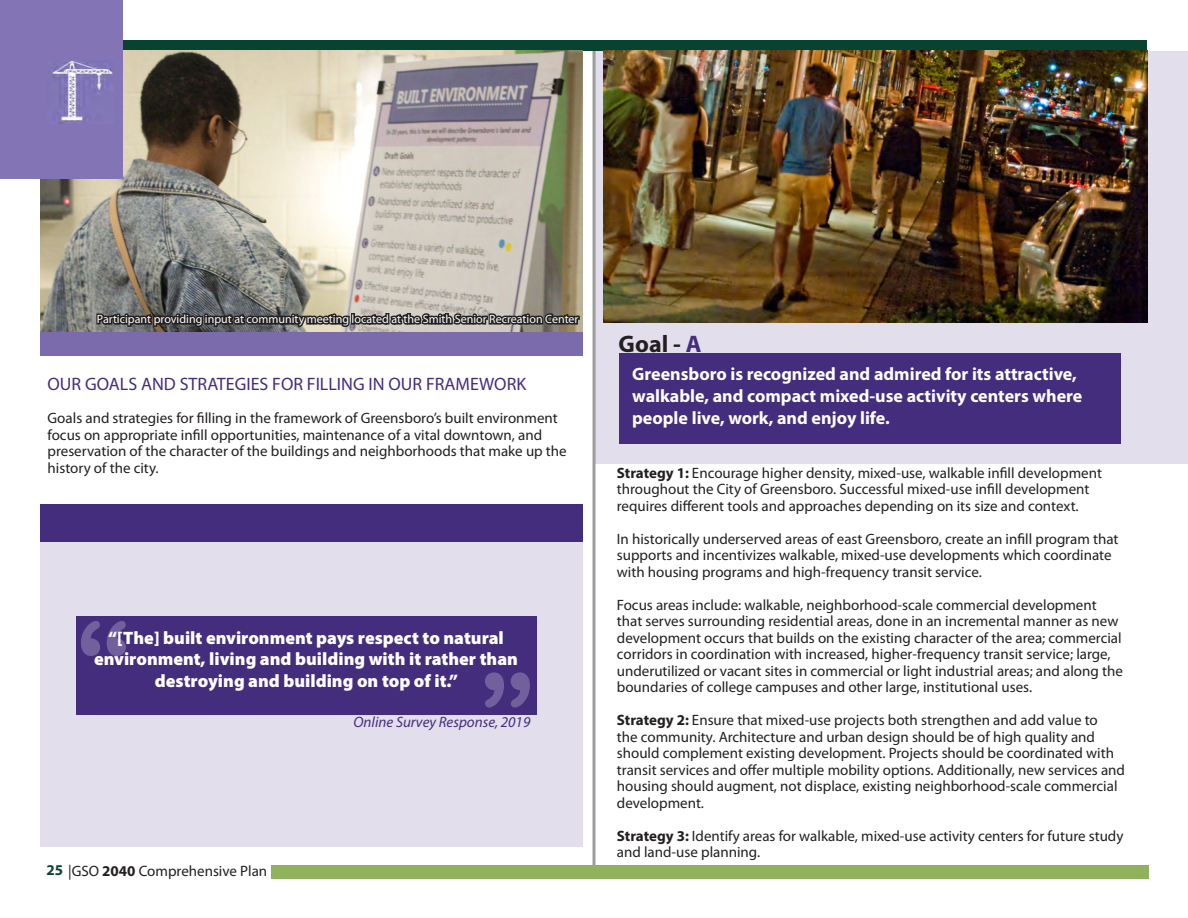
<style>
.page{position:relative;width:1188px;height:918px;background:#fff}
.page>*{position:absolute;margin:0;border:0;box-sizing:border-box;transform-origin:0 0}
.t1{font:120px "Arial Rounded MT Bold";color:#fff}
.t2{font:700 24px "Myriad Pro";color:#231f20}
.t3{font:700 18px/21.6px "Myriad Pro";color:#fff}
.t4{font:900 18px/21.6px "Myriad Pro";color:#fff;text-align:center}
.t5{font:18px "Myriad Pro";color:#442d7d}
.t6{font:15px/16.5px "Myriad Pro";color:#231f20}
.t7{font:italic 15px "Myriad Pro";color:#442d7d}
.t8{font:12px "Myriad Pro";color:#fff}
.s1{font-weight:700;color:#084331}
.s2{font-weight:700}
.s3{color:#442d7d}
</style>
<div class="page">
<div style="left:271px;top:865px;width:877px;height:14px;background:#91b25c"></div>
<div style="left:40px;top:40px;width:1108px;height:11px;background:#084331"></div>
<div style="left:596px;top:51px;width:592px;height:412px;background:#e2deec"></div>
<div style="left:40px;top:319px;width:543px;height:37px;background:#7b6bad"></div>
<img style="left:40px;top:51px;width:543px;height:280px">
<div style="left:40px;top:505px;width:543px;height:37px;background:#442d7d"></div>
<div style="left:619px;top:353px;width:501px;height:91px;background:#442d7d"></div>
<svg style="left:95px;top:270px;width:486px;height:62px;background:#8b877f"></svg>
<img style="left:603px;top:50px;width:545px;height:272px">
<svg style="left:592px;top:51px;width:4px;height:814px;background:#b2b2b2"></svg>
<div style="left:0;top:0;width:123px;height:179px;background:#8374b5"></div>
<img style="left:52px;top:60px;width:61px;height:64px">
<div style="left:40px;top:542px;width:543px;height:305px;background:#e2deec"></div>
<div style="left:76px;top:617px;width:461px;height:98px;background:#442d7d"></div>
<p class="t8" style="left:97px;top:312px;width:483px">Participant providing input at community meeting located at the Smith Senior Recreation Center</p>
<p class="t5" style="left:48px;top:373px;width:480px">OUR GOALS AND STRATEGIES FOR FILLING IN OUR FRAMEWORK</p>
<p class="t6" style="left:48px;top:410px;width:521px">Goals and strategies for filling in the framework of Greensboro’s built environment focus on appropriate infill opportunities, maintenance of a vital downtown, and preservation of the character of the buildings and neighborhoods that make up the history of the city.</p>
<h1 class="t1" style="left:76px;top:595px;width:56px">“</h1>
<p class="t4" style="left:94px;top:626px;width:425px">“[The] built environment pays respect to natural environment, living and building with it rather than</p>
<p class="t4" style="left:155px;top:669px;width:305px">destroying and building on top of it.”</p>
<h1 class="t1" style="left:480px;top:646px;width:56px">”</h1>
<p class="t7" style="left:353px;top:713px;width:178px">Online Survey Response, 2019</p>
<p class="t6" style="left:46px;top:862px;width:222px"><span class="s1">25</span> |GSO <span class="s2">2040</span> Comprehensive Plan</p>
<p class="t2" style="left:619px;top:328px;width:84px">Goal - <span class="s3">A</span></p>
<p class="t3" style="left:632px;top:363px;width:452px">Greensboro is recognized and admired for its attractive, walkable, and compact mixed-use activity centers where people live, work, and enjoy life.</p>
<p class="t6" style="left:617px;top:464px;width:487px"><span class="s2">Strategy 1:</span> Encourage higher density, mixed-use, walkable infill development throughout the City of Greensboro. Successful mixed-use infill development requires different tools and approaches depending on its size and context.</p>
<p class="t6" style="left:617px;top:530px;width:503px">In historically underserved areas of east Greensboro, create an infill program that supports and incentivizes walkable, mixed-use developments which coordinate with housing programs and high-frequency transit service.</p>
<p class="t6" style="left:617px;top:596px;width:508px">Focus areas include: walkable, neighborhood-scale commercial development that serves surrounding residential areas, done in an incremental manner as new development occurs that builds on the existing character of the area; commercial corridors in coordination with increased, higher-frequency transit service; large, underutilized or vacant sites in commercial or light industrial areas; and along the boundaries of college campuses and other large, institutional uses.</p>
<p class="t6" style="left:617px;top:712px;width:510px"><span class="s2">Strategy 2:</span> Ensure that mixed-use projects both strengthen and add value to<br>the community. Architecture and urban design should be of high quality and should complement existing development. Projects should be coordinated with transit services and offer multiple mobility options. Additionally, new services and housing should augment, not displace, existing neighborhood-scale commercial development.</p>
<p class="t6" style="left:617px;top:827px;width:508px"><span class="s2">Strategy 3:</span> Identify areas for walkable, mixed-use activity centers for future study and land-use planning.</p>
</div>
